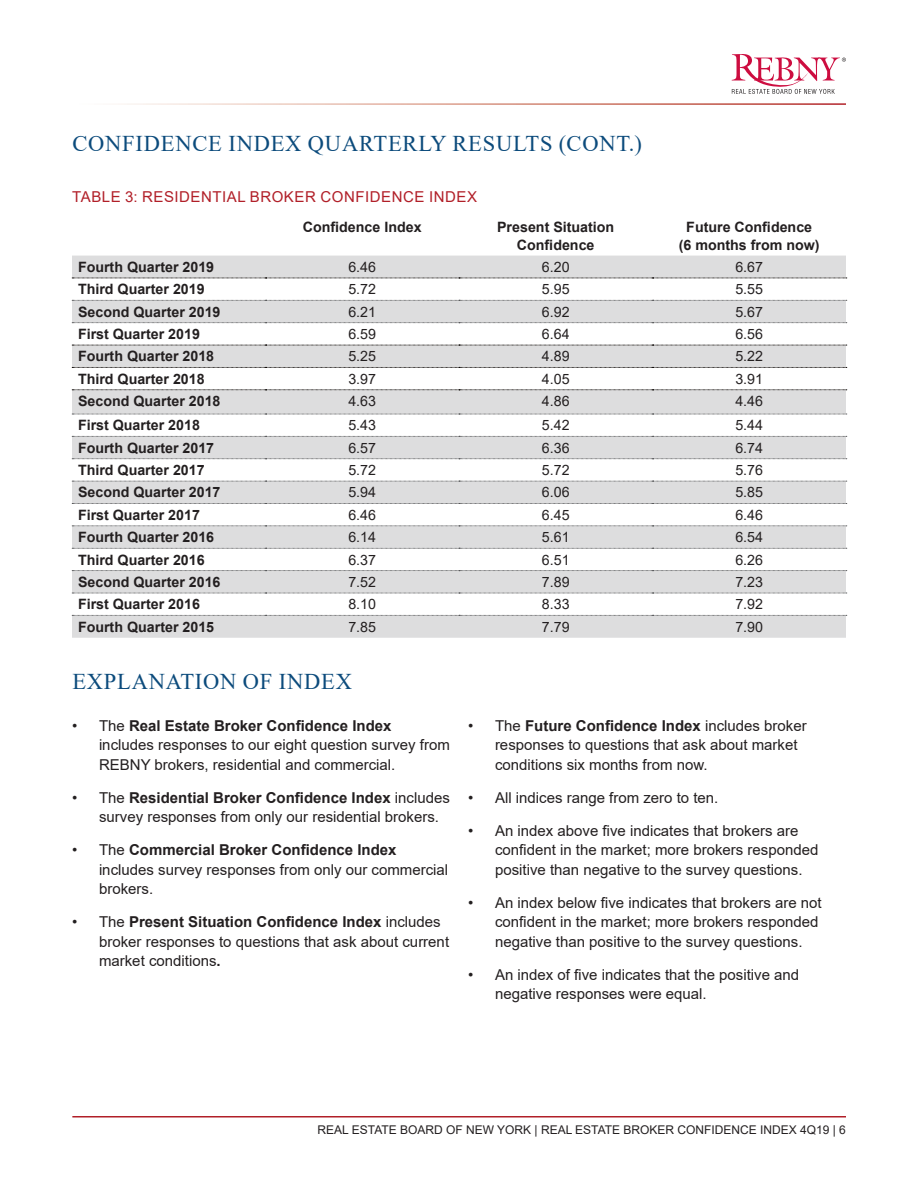
<style>
.page{position:relative;width:918px;height:1188px;background:#fff}
.page>*{position:absolute;margin:0;border:0;box-sizing:border-box;transform-origin:0 0}
.HEADER_2{font:22.5px "Times New Roman";letter-spacing:.035em;color:#0c4b7c}
.t1{font:15px/19.5px "Arial";color:#231f20}
.HEADER_2-2{font:15px "Arial";letter-spacing:.035em;color:#b11f28}
.TABLE_LEFT{font:700 14.25px "Arial";color:#231f20}
.TABLE_INNER{font:14.25px "Arial";color:#231f20}
.TABLE_HEADER{font:700 14.25px "Arial";color:#231f20}
.t2{font:12px "Arial";color:#231f20}
.s1{font-weight:700}
</style>
<div class="page">
<svg style="left:732px;top:54px;width:114px;height:40px"></svg>
<hr style="left:72px;top:1116px;width:774px;height:2px;background:#b11f28">
<svg style="left:72px;top:256px;width:774px;height:382px;fill:#ddddde"></svg>
<svg style="left:72px;top:526px;width:775px;height:1px"></svg>
<svg style="left:72px;top:548px;width:775px;height:1px"></svg>
<svg style="left:72px;top:570px;width:775px;height:1px"></svg>
<svg style="left:72px;top:593px;width:775px;height:1px"></svg>
<svg style="left:72px;top:615px;width:775px;height:1px"></svg>
<svg style="left:72px;top:481px;width:775px;height:1px"></svg>
<svg style="left:72px;top:503px;width:775px;height:1px"></svg>
<svg style="left:72px;top:458px;width:775px;height:1px"></svg>
<svg style="left:72px;top:345px;width:775px;height:1px"></svg>
<svg style="left:72px;top:367px;width:775px;height:1px"></svg>
<svg style="left:72px;top:436px;width:775px;height:1px"></svg>
<svg style="left:72px;top:390px;width:775px;height:1px"></svg>
<svg style="left:72px;top:414px;width:775px;height:1px"></svg>
<svg style="left:72px;top:322px;width:775px;height:1px"></svg>
<svg style="left:72px;top:300px;width:775px;height:1px"></svg>
<svg style="left:72px;top:278px;width:775px;height:1px"></svg>
<p class="HEADER_2" style="left:72px;top:127px;width:571px">CONFIDENCE INDEX QUARTERLY RESULTS (CONT.)</p>
<p class="HEADER_2-2" style="left:72px;top:187px;width:406px">TABLE 3: RESIDENTIAL BROKER CONFIDENCE INDEX</p>
<p class="TABLE_HEADER" style="left:303px;top:217px;width:120px">Confidence Index</p>
<p class="TABLE_HEADER" style="left:497px;top:217px;width:119px">Present Situation</p>
<p class="TABLE_HEADER" style="left:517px;top:235px;width:79px">Confidence</p>
<p class="TABLE_HEADER" style="left:686px;top:217px;width:127px">Future Confidence</p>
<p class="TABLE_HEADER" style="left:679px;top:235px;width:142px">(6 months from now)</p>
<p class="TABLE_LEFT" style="left:78px;top:257px;width:138px">Fourth Quarter 2019</p>
<p class="TABLE_INNER" style="left:348px;top:257px;width:29px">6.46</p>
<p class="TABLE_INNER" style="left:542px;top:257px;width:29px">6.20</p>
<p class="TABLE_INNER" style="left:735px;top:257px;width:29px">6.67</p>
<p class="TABLE_LEFT" style="left:78px;top:279px;width:128px">Third Quarter 2019</p>
<p class="TABLE_INNER" style="left:348px;top:280px;width:29px">5.72</p>
<p class="TABLE_INNER" style="left:542px;top:280px;width:29px">5.95</p>
<p class="TABLE_INNER" style="left:735px;top:280px;width:29px">5.55</p>
<p class="TABLE_LEFT" style="left:78px;top:302px;width:144px">Second Quarter 2019</p>
<p class="TABLE_INNER" style="left:348px;top:302px;width:29px">6.21</p>
<p class="TABLE_INNER" style="left:542px;top:302px;width:29px">6.92</p>
<p class="TABLE_INNER" style="left:735px;top:302px;width:29px">5.67</p>
<p class="TABLE_LEFT" style="left:78px;top:324px;width:123px">First Quarter 2019</p>
<p class="TABLE_INNER" style="left:348px;top:324px;width:29px">6.59</p>
<p class="TABLE_INNER" style="left:542px;top:324px;width:29px">6.64</p>
<p class="TABLE_INNER" style="left:735px;top:324px;width:29px">6.56</p>
<p class="TABLE_LEFT" style="left:78px;top:346px;width:138px">Fourth Quarter 2018</p>
<p class="TABLE_INNER" style="left:348px;top:347px;width:29px">5.25</p>
<p class="TABLE_INNER" style="left:542px;top:347px;width:29px">4.89</p>
<p class="TABLE_INNER" style="left:735px;top:347px;width:29px">5.22</p>
<p class="TABLE_LEFT" style="left:78px;top:369px;width:128px">Third Quarter 2018</p>
<p class="TABLE_INNER" style="left:348px;top:369px;width:29px">3.97</p>
<p class="TABLE_INNER" style="left:542px;top:369px;width:29px">4.05</p>
<p class="TABLE_INNER" style="left:735px;top:369px;width:29px">3.91</p>
<p class="TABLE_LEFT" style="left:78px;top:391px;width:144px">Second Quarter 2018</p>
<p class="TABLE_INNER" style="left:348px;top:391px;width:29px">4.63</p>
<p class="TABLE_INNER" style="left:542px;top:391px;width:29px">4.86</p>
<p class="TABLE_INNER" style="left:735px;top:391px;width:29px">4.46</p>
<p class="TABLE_LEFT" style="left:78px;top:415px;width:123px">First Quarter 2018</p>
<p class="TABLE_INNER" style="left:348px;top:416px;width:29px">5.43</p>
<p class="TABLE_INNER" style="left:542px;top:416px;width:29px">5.42</p>
<p class="TABLE_INNER" style="left:735px;top:416px;width:29px">5.44</p>
<p class="TABLE_LEFT" style="left:78px;top:438px;width:138px">Fourth Quarter 2017</p>
<p class="TABLE_INNER" style="left:348px;top:438px;width:29px">6.57</p>
<p class="TABLE_INNER" style="left:542px;top:438px;width:29px">6.36</p>
<p class="TABLE_INNER" style="left:735px;top:438px;width:29px">6.74</p>
<p class="TABLE_LEFT" style="left:78px;top:460px;width:128px">Third Quarter 2017</p>
<p class="TABLE_INNER" style="left:348px;top:460px;width:29px">5.72</p>
<p class="TABLE_INNER" style="left:542px;top:460px;width:29px">5.72</p>
<p class="TABLE_INNER" style="left:735px;top:460px;width:29px">5.76</p>
<p class="TABLE_LEFT" style="left:78px;top:482px;width:144px">Second Quarter 2017</p>
<p class="TABLE_INNER" style="left:348px;top:483px;width:29px">5.94</p>
<p class="TABLE_INNER" style="left:542px;top:483px;width:29px">6.06</p>
<p class="TABLE_INNER" style="left:735px;top:483px;width:29px">5.85</p>
<p class="TABLE_LEFT" style="left:78px;top:505px;width:123px">First Quarter 2017</p>
<p class="TABLE_INNER" style="left:348px;top:505px;width:29px">6.46</p>
<p class="TABLE_INNER" style="left:542px;top:505px;width:29px">6.45</p>
<p class="TABLE_INNER" style="left:735px;top:505px;width:29px">6.46</p>
<p class="TABLE_LEFT" style="left:78px;top:527px;width:138px">Fourth Quarter 2016</p>
<p class="TABLE_INNER" style="left:348px;top:527px;width:29px">6.14</p>
<p class="TABLE_INNER" style="left:542px;top:527px;width:29px">5.61</p>
<p class="TABLE_INNER" style="left:735px;top:527px;width:29px">6.54</p>
<p class="TABLE_LEFT" style="left:78px;top:550px;width:128px">Third Quarter 2016</p>
<p class="TABLE_INNER" style="left:348px;top:550px;width:29px">6.37</p>
<p class="TABLE_INNER" style="left:542px;top:550px;width:29px">6.51</p>
<p class="TABLE_INNER" style="left:735px;top:550px;width:29px">6.26</p>
<p class="TABLE_LEFT" style="left:78px;top:572px;width:144px">Second Quarter 2016</p>
<p class="TABLE_INNER" style="left:348px;top:572px;width:29px">7.52</p>
<p class="TABLE_INNER" style="left:542px;top:572px;width:29px">7.89</p>
<p class="TABLE_INNER" style="left:735px;top:572px;width:29px">7.23</p>
<p class="TABLE_LEFT" style="left:78px;top:594px;width:123px">First Quarter 2016</p>
<p class="TABLE_INNER" style="left:348px;top:595px;width:29px">8.10</p>
<p class="TABLE_INNER" style="left:542px;top:595px;width:29px">8.33</p>
<p class="TABLE_INNER" style="left:735px;top:595px;width:29px">7.92</p>
<p class="TABLE_LEFT" style="left:78px;top:617px;width:138px">Fourth Quarter 2015</p>
<p class="TABLE_INNER" style="left:348px;top:617px;width:29px">7.85</p>
<p class="TABLE_INNER" style="left:542px;top:617px;width:29px">7.79</p>
<p class="TABLE_INNER" style="left:735px;top:617px;width:29px">7.90</p>
<p class="HEADER_2" style="left:72px;top:665px;width:281px">EXPLANATION OF INDEX</p>
<p class="t1" style="left:99px;top:716px;width:352px;text-indent:-27px">• The <span class="s1">Real Estate Broker Confidence Index </span>includes responses to our eight question survey from<br>REBNY brokers, residential and commercial.</p>
<p class="t1" style="left:99px;top:788px;width:352px;text-indent:-27px">• The <span class="s1">Residential Broker Confidence Index</span> includes survey responses from only our residential brokers.</p>
<p class="t1" style="left:99px;top:840px;width:351px;text-indent:-27px">• The <span class="s1">Commercial Broker Confidence Index </span>includes survey responses from only our commercial brokers.</p>
<p class="t1" style="left:99px;top:912px;width:352px;text-indent:-27px">• The <span class="s1">Present Situation Confidence Index</span> includes broker responses to questions that ask about current market conditions<span class="s1">.</span></p>
<p class="t1" style="left:495px;top:716px;width:313px;text-indent:-27px">• The <span class="s1">Future Confidence Index</span> includes broker responses to questions that ask about market conditions six months from now.</p>
<p class="t1" style="left:468px;top:788px;width:252px">• All indices range from zero to ten.</p>
<p class="t1" style="left:495px;top:821px;width:325px;text-indent:-27px">• An index above five indicates that brokers are confident in the market; more brokers responded positive than negative to the survey questions.</p>
<p class="t1" style="left:495px;top:893px;width:328px;text-indent:-27px">• An index below five indicates that brokers are not confident in the market; more brokers responded negative than positive to the survey questions.</p>
<p class="t1" style="left:495px;top:965px;width:306px;text-indent:-27px">• An index of five indicates that the positive and negative responses were equal.</p>
<p class="t2" style="left:318px;top:1122px;width:530px">REAL ESTATE BOARD OF NEW YORK | REAL ESTATE BROKER CONFIDENCE INDEX 4Q19 | 6</p>
</div>
